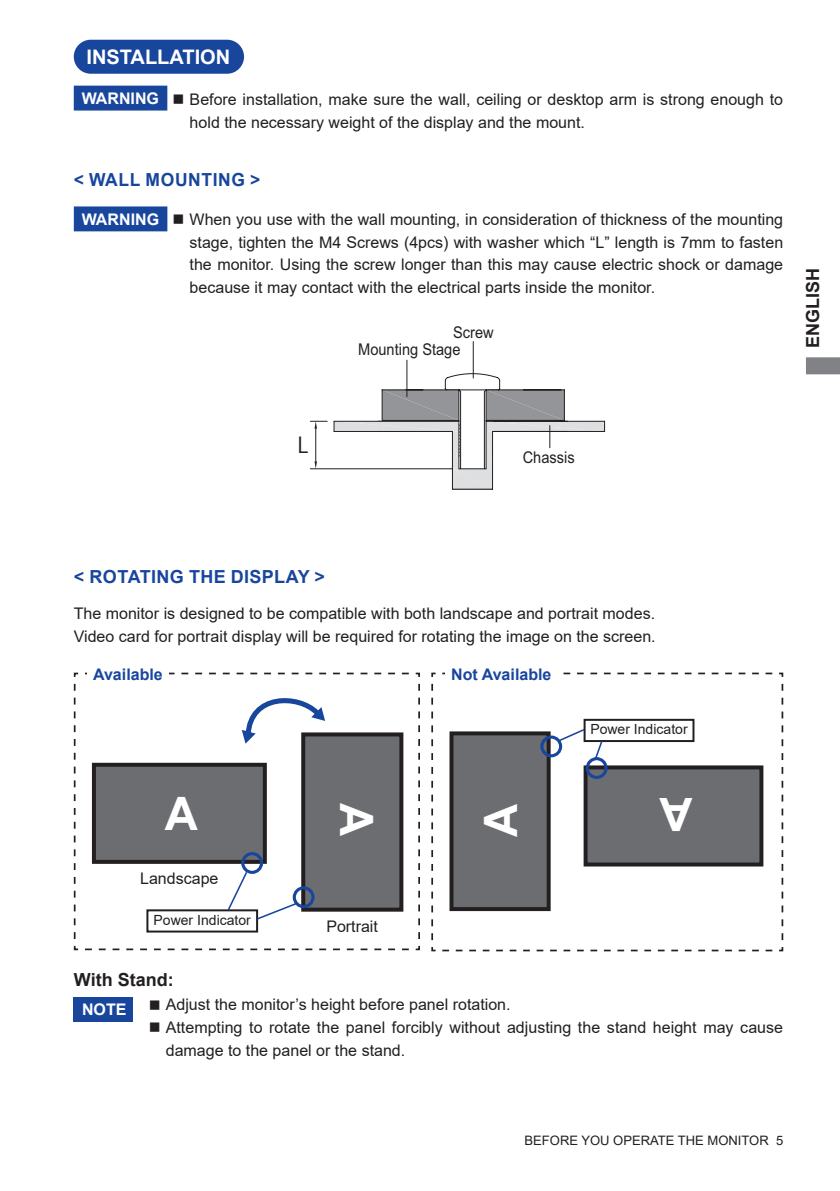
<style>
.page{position:relative;width:840px;height:1191px;background:#fff}
.page>*{position:absolute;margin:0;border:0;box-sizing:border-box;transform-origin:0 0}
.t1{font:700 46px "Arial";color:#fff}
.t2{font:21.6px "Koz Go Pro Regular 90 msp RKSJ H";color:#231f20}
.t3{font:700 20px "Arial";color:#fff}
.t4{font:700 18px "Arial";letter-spacing:.02em;color:#18469d}
.t5{font:700 18px "Arial";color:#231f20}
.t6{font:16.2px "Arial";color:#231f20;scale:.9 1}
.t7{font:16px/22.6px "Arial";color:#231f20}
.t8{font:700 16px "Arial";color:#18469d}
.t9{font:700 16px "Arial";color:#fff}
.t10{font:14px "Arial";color:#231f20}
.t11{font:13px "Arial";color:#231f20}
.s1{font-weight:700;color:#fff}
</style>
<div class="page">
<svg style="left:806px;top:357px;width:33px;height:17px"></svg>
<div style="left:74px;top:206px;width:93px;height:25px;background:#18469d;border:2px solid #18469d"></div>
<hr style="left:452px;top:489px;width:40px;height:1px;background:#231f20">
<svg style="left:310px;top:341px;width:164px;height:129px"></svg>
<svg style="left:314px;top:421px;width:3px;height:8px"></svg>
<svg style="left:314px;top:461px;width:3px;height:8px"></svg>
<svg style="left:334px;top:373px;width:270px;height:116px"></svg>
<div style="left:75px;top:41px;width:168px;height:32px;background:#18469d;border-radius:16px"></div>
<div style="left:74px;top:40px;width:170px;height:34px;border:2px solid #18469d;border-radius:16px"></div>
<div style="left:74px;top:86px;width:93px;height:25px;background:#18469d;border:2px solid #18469d"></div>
<div style="left:74px;top:996px;width:59px;height:25px;background:#18469d"></div>
<svg style="left:73px;top:672px;width:347px;height:279px"></svg>
<div style="left:94px;top:764px;width:171px;height:98px;background:#6c6d70"></div>
<div style="left:92px;top:763px;width:175px;height:101px;border:4px solid #231f20"></div>
<div style="left:303px;top:734px;width:98px;height:175px;background:#6c6d70"></div>
<div style="left:301px;top:732px;width:102px;height:179px;border:4px solid #231f20"></div>
<div style="left:87px;top:666px;width:82px;height:20px;background:#fff"></div>
<div style="left:241px;top:852px;width:22px;height:22px;border:3px solid #18469d;border-radius:50%"></div>
<svg style="left:226px;top:870px;width:22px;height:39px"></svg>
<div style="left:146px;top:909px;width:112px;height:23px;border:2px solid #231f20"></div>
<div style="left:292px;top:886px;width:22px;height:22px;border:3px solid #18469d;border-radius:50%"></div>
<svg style="left:255px;top:902px;width:42px;height:18px"></svg>
<svg style="left:431px;top:672px;width:352px;height:280px"></svg>
<div style="left:585px;top:767px;width:176px;height:97px;background:#6c6d70"></div>
<div style="left:583px;top:765px;width:180px;height:101px;border:4px solid #231f20"></div>
<div style="left:451px;top:733px;width:97px;height:176px;background:#6c6d70"></div>
<div style="left:449px;top:731px;width:101px;height:180px;border:4px solid #231f20"></div>
<div style="left:445px;top:666px;width:114px;height:19px;background:#fff"></div>
<div style="left:540px;top:735px;width:22px;height:22px;border:3px solid #18469d;border-radius:50%"></div>
<div style="left:583px;top:719px;width:111px;height:23px;border:2px solid #231f20"></div>
<div style="left:585px;top:757px;width:22px;height:22px;border:3px solid #18469d;border-radius:50%"></div>
<svg style="left:593px;top:740px;width:10px;height:19px"></svg>
<svg style="left:242px;top:698px;width:83px;height:45px"></svg>
<svg style="left:556px;top:728px;width:29px;height:14px"></svg>
<p class="t3" style="left:86px;top:43px;width:145px">INSTALLATION</p>
<p class="t7" style="left:189px;top:88px;width:594px;text-indent:-108px"><span class="s1">WARNING</span> ■ Before installation, make sure the wall, ceiling or desktop arm is strong enough to hold the necessary weight of the display and the mount.</p>
<p class="t4" style="left:74px;top:167px;width:188px">&lt; WALL MOUNTING &gt;</p>
<p class="t9" style="left:82px;top:208px;width:79px">WARNING</p>
<p class="t7" style="left:189px;top:208px;width:594px;text-align:justify;text-indent:-17px">■ When you use with the wall mounting, in consideration of thickness of the mounting stage, tighten the M4 Screws (4pcs) with washer which “L” length is 7mm to fasten the monitor. Using the screw longer than this may cause electric shock or damage because it may contact with the electrical parts inside the monitor.</p>
<p class="t6" style="left:453px;top:321px;width:47px">Screw</p>
<p class="t6" style="left:358px;top:339px;width:115px">Mounting Stage</p>
<p class="t5" style="left:799px;top:348px;width:82px;rotate:-90deg">ENGLISH</p>
<h2 class="t2" style="left:297px;top:431px;width:12px">L</h2>
<p class="t6" style="left:522px;top:447px;width:59px">Chassis</p>
<p class="t4" style="left:74px;top:563px;width:252px">&lt; ROTATING THE DISPLAY &gt;</p>
<p class="t7" style="left:74px;top:602px;width:583px">The monitor is designed to be compatible with both landscape and portrait modes.<br>Video card for portrait display will be required for rotating the image on the screen.</p>
<p class="t8" style="left:93px;top:662px;width:71px">Available</p>
<p class="t7" style="left:140px;top:867px;width:80px">Landscape</p>
<p class="t10" style="left:153px;top:910px;width:99px">Power Indicator</p>
<p class="t5" style="left:74px;top:967px;width:101px">With Stand:</p>
<h1 class="t1" style="left:388px;top:803px;width:35px;rotate:90deg">A</h1>
<p class="t7" style="left:326px;top:915px;width:53px">Portrait</p>
<p class="t8" style="left:451px;top:662px;width:102px">Not Available</p>
<h1 class="t1" style="left:468px;top:837px;width:35px;rotate:-90deg">A</h1>
<p class="t10" style="left:590px;top:719px;width:99px">Power Indicator</p>
<h1 class="t1" style="left:692px;top:846px;width:35px;rotate:-180deg">A</h1>
<p class="t9" style="left:82px;top:998px;width:46px">NOTE</p>
<p class="t7" style="left:149px;top:993px;width:363px">■ Adjust the monitor’s height before panel rotation.</p>
<p class="t7" style="left:166px;top:1016px;width:618px;text-indent:-17px">■ Attempting to rotate the panel forcibly without adjusting the stand height may cause damage to the panel or the stand.</p>
<p class="t11" style="left:524px;top:1131px;width:260px">BEFORE YOU OPERATE THE MONITOR 5</p>
</div>
